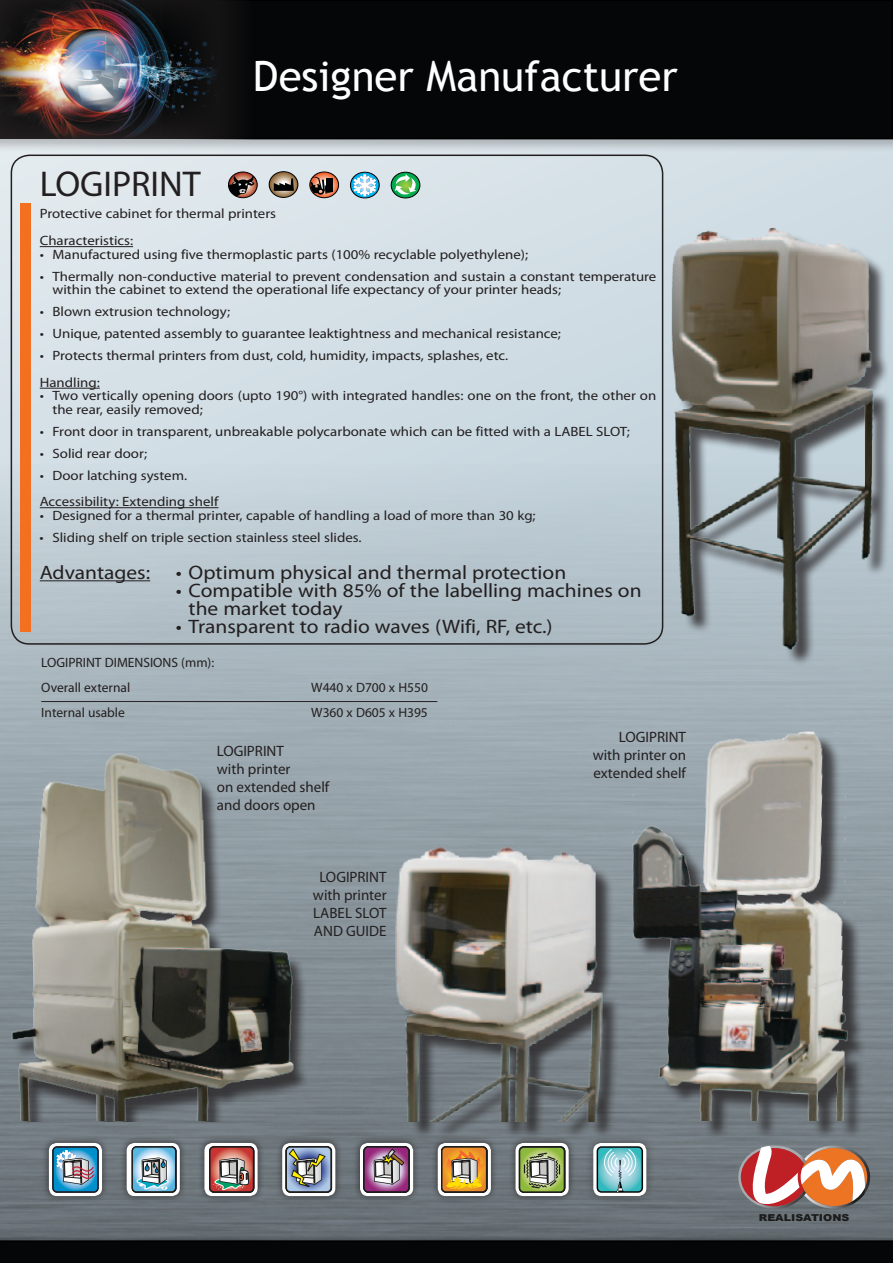
<style>
.page{position:relative;width:893px;height:1263px;background:#fff}
.page>*{position:absolute;margin:0;border:0;box-sizing:border-box;transform-origin:0 0}
.t1{font:42px "Trebuchet MS";color:#fff}
.t2{font:36px "Myriad Pro";color:#231f20}
.t3{font:19.5px/18px "Myriad Pro";color:#231f20;scale:1.1 1}
.t4{font:15px/18px "Myriad Pro";color:#231f20;text-align:center}
.t5{font:13.5px/13.5px "Myriad Pro";color:#231f20;scale:1.1 1}
.t6{font:13.5px/24.8px "Myriad Pro";color:#231f20}
.t7{font:900 9.6px "Arial";color:#1c1c1b;scale:1.15 1}
</style>
<div class="page">
<div style="left:0;top:0;width:893px;height:1240px;background:#d5e0e6"></div>
<img style="left:0;top:463px;width:893px;height:770px">
<div style="left:0;top:0;width:893px;height:153px;background:#231f20;opacity:.25"></div>
<div style="left:0;top:1233px;width:893px;height:30px;background:#231f20;opacity:.25"></div>
<img style="left:0;top:0;width:148px;height:139px">
<img style="left:162px;top:3px;width:728px;height:133px">
<div style="left:148px;top:0;width:745px;height:139px;border:2px solid #000"></div>
<div style="left:0;top:1240px;width:893px;height:23px;background:#040607"></div>
<hr style="left:40px;top:246px;width:93px;height:1px;background:#231f20">
<hr style="left:40px;top:388px;width:60px;height:1px;background:#231f20">
<hr style="left:40px;top:507px;width:178px;height:1px;background:#231f20">
<hr style="left:40px;top:580px;width:110px;height:1px;background:#231f20">
<div style="left:20px;top:203px;width:11px;height:428px;background:#f37021"></div>
<hr style="left:41px;top:701px;width:396px;height:1px;background:#231f20">
<img style="left:661px;top:184px;width:232px;height:490px">
<div style="left:395px;top:844px;width:226px;height:296px;background:#231f20;opacity:.75"></div>
<img style="left:387px;top:795px;width:240px;height:326px">
<img style="left:0;top:753px;width:318px;height:368px">
<div style="left:636px;top:734px;width:231px;height:405px;background:#231f20;opacity:.75"></div>
<img style="left:627px;top:710px;width:259px;height:411px">
<div style="left:228px;top:171px;width:30px;height:27px;border:1px solid #010203;border-radius:50%"></div>
<svg style="left:229px;top:172px;width:28px;height:26px"></svg>
<div style="left:269px;top:171px;width:29px;height:27px;border:1px solid #010203;border-radius:50%"></div>
<svg style="left:269px;top:172px;width:29px;height:25px"></svg>
<div style="left:309px;top:171px;width:30px;height:27px;border:1px solid #010203;border-radius:50%"></div>
<svg style="left:310px;top:172px;width:29px;height:26px"></svg>
<div style="left:42px;top:1135px;width:67px;height:68px;background:#231f20;opacity:.75"></div>
<div style="left:49px;top:1143px;width:53px;height:53px;background:#fff;border-radius:8px"></div>
<svg style="left:52px;top:1145px;width:48px;height:48px;background:#6795af"></svg>
<div style="left:119px;top:1135px;width:68px;height:68px;background:#231f20;opacity:.75"></div>
<div style="left:127px;top:1143px;width:53px;height:53px;background:#fff;border-radius:8px"></div>
<svg style="left:128px;top:1145px;width:49px;height:48px"></svg>
<div style="left:275px;top:1135px;width:67px;height:68px;background:#231f20;opacity:.75"></div>
<div style="left:282px;top:1143px;width:53px;height:53px;background:#fff;border-radius:8px"></div>
<svg style="left:285px;top:1146px;width:48px;height:47px;background:#859097"></svg>
<div style="left:353px;top:1135px;width:67px;height:68px;background:#231f20;opacity:.75"></div>
<div style="left:360px;top:1143px;width:53px;height:53px;background:#fff;border-radius:8px"></div>
<svg style="left:362px;top:1145px;width:48px;height:48px;background:#956c8a"></svg>
<div style="left:430px;top:1135px;width:68px;height:68px;background:#231f20;opacity:.75"></div>
<div style="left:438px;top:1143px;width:53px;height:53px;background:#fff;border-radius:8px"></div>
<svg style="left:441px;top:1146px;width:47px;height:47px;background:#be8d44"></svg>
<div style="left:508px;top:1135px;width:68px;height:68px;background:#231f20;opacity:.75"></div>
<div style="left:515px;top:1143px;width:54px;height:53px;background:#fff;border-radius:8px"></div>
<svg style="left:518px;top:1146px;width:48px;height:47px;background:#8a9a68"></svg>
<div style="left:584px;top:1134px;width:72px;height:71px;background:#231f20;opacity:.5"></div>
<div style="left:593px;top:1143px;width:53px;height:53px;background:#fff;border-radius:8px"></div>
<svg style="left:596px;top:1146px;width:48px;height:47px;background:#7ab7bd"></svg>
<div style="left:197px;top:1135px;width:68px;height:68px;background:#231f20;opacity:.75"></div>
<div style="left:204px;top:1143px;width:54px;height:53px;background:#fff;border-radius:8px"></div>
<svg style="left:206px;top:1145px;width:49px;height:48px"></svg>
<div style="left:350px;top:172px;width:30px;height:26px;border:1px solid #010203;border-radius:50%"></div>
<svg style="left:350px;top:172px;width:29px;height:26px"></svg>
<svg style="left:391px;top:172px;width:29px;height:26px"></svg>
<svg style="left:738px;top:1145px;width:132px;height:64px;background:#c38a7b"></svg>
<h1 class="t1" style="left:318px;top:47px;width:409px">Concepteur Fabricant</h1>
<h1 class="t1" style="left:253px;top:52px;width:426px">Designer Manufacturer</h1>
<h2 class="t2" style="left:40px;top:162px;width:162px">LOGIPRINT</h2>
<p class="t5" style="left:40px;top:200px;width:216px;line-height:27px">Protective cabinet for thermal printers<br>Characteristics:</p>
<p class="t5" style="left:40px;top:247px;width:445px">• Manufactured using five thermoplastic parts (100% recyclable polyethylene);</p>
<p class="t5" style="left:53px;top:269px;width:550px;text-indent:-13px">• Thermally non-conductive material to prevent condensation and sustain a constant temperature within the cabinet to extend the operational life expectancy of your printer heads;</p>
<p class="t5" style="left:40px;top:305px;width:175px">• Blown extrusion technology;</p>
<p class="t5" style="left:40px;top:327px;width:475px">• Unique, patented assembly to guarantee leaktightness and mechanical resistance;</p>
<p class="t5" style="left:40px;top:342px;width:427px;line-height:26.5px">• Protects thermal printers from dust, cold, humidity, impacts, splashes, etc.<br>Handling:</p>
<p class="t5" style="left:52px;top:389px;width:550px;text-indent:-13px">• Two vertically opening doors (upto 190°) with integrated handles: one on the front, the other on the rear, easily removed;</p>
<p class="t5" style="left:40px;top:424px;width:538px">• Front door in transparent, unbreakable polycarbonate which can be fitted with a LABEL SLOT;</p>
<p class="t5" style="left:40px;top:446px;width:99px">• Solid rear door;</p>
<p class="t5" style="left:40px;top:462px;width:164px;line-height:26.5px">• Door latching system.<br>Accessibility: Extending shelf</p>
<p class="t5" style="left:40px;top:508px;width:452px">• Designed for a thermal printer, capable of handling a load of more than 30 kg;</p>
<p class="t5" style="left:40px;top:530px;width:294px">• Sliding shelf on triple section stainless steel slides.</p>
<h3 class="t3" style="left:40px;top:563px;width:102px">Advantages:</h3>
<h3 class="t3" style="left:176px;top:563px;width:356px">• Optimum physical and thermal protection</h3>
<h3 class="t3" style="left:189px;top:581px;width:413px;text-indent:-13px">• Compatible with 85% of the labelling machines on the market today</h3>
<h3 class="t3" style="left:176px;top:617px;width:344px">• Transparent to radio waves (Wifi, RF, etc.)</h3>
<p class="t6" style="left:41px;top:650px;width:174px">LOGIPRINT DIMENSIONS (mm):<br>Overall external</p>
<p class="t6" style="left:311px;top:675px;width:118px">W440 x D700 x H550</p>
<p class="t6" style="left:41px;top:699px;width:85px">Internal usable</p>
<p class="t6" style="left:311px;top:699px;width:118px">W360 x D605 x H395</p>
<p class="t4" style="left:217px;top:742px;width:114px;text-align:left">LOGIPRINT<br>with printer<br>on extended shelf and doors open</p>
<p class="t4" style="left:313px;top:867px;width:75px">LOGIPRINT with printer<br>LABEL SLOT<br>AND GUIDE</p>
<p class="t4" style="left:593px;top:728px;width:95px;text-align:justify;text-indent:26px">LOGIPRINT with printer on extended shelf</p>
<p class="t7" style="left:759px;top:1211px;width:80px">REALISATIONS</p>
</div>
